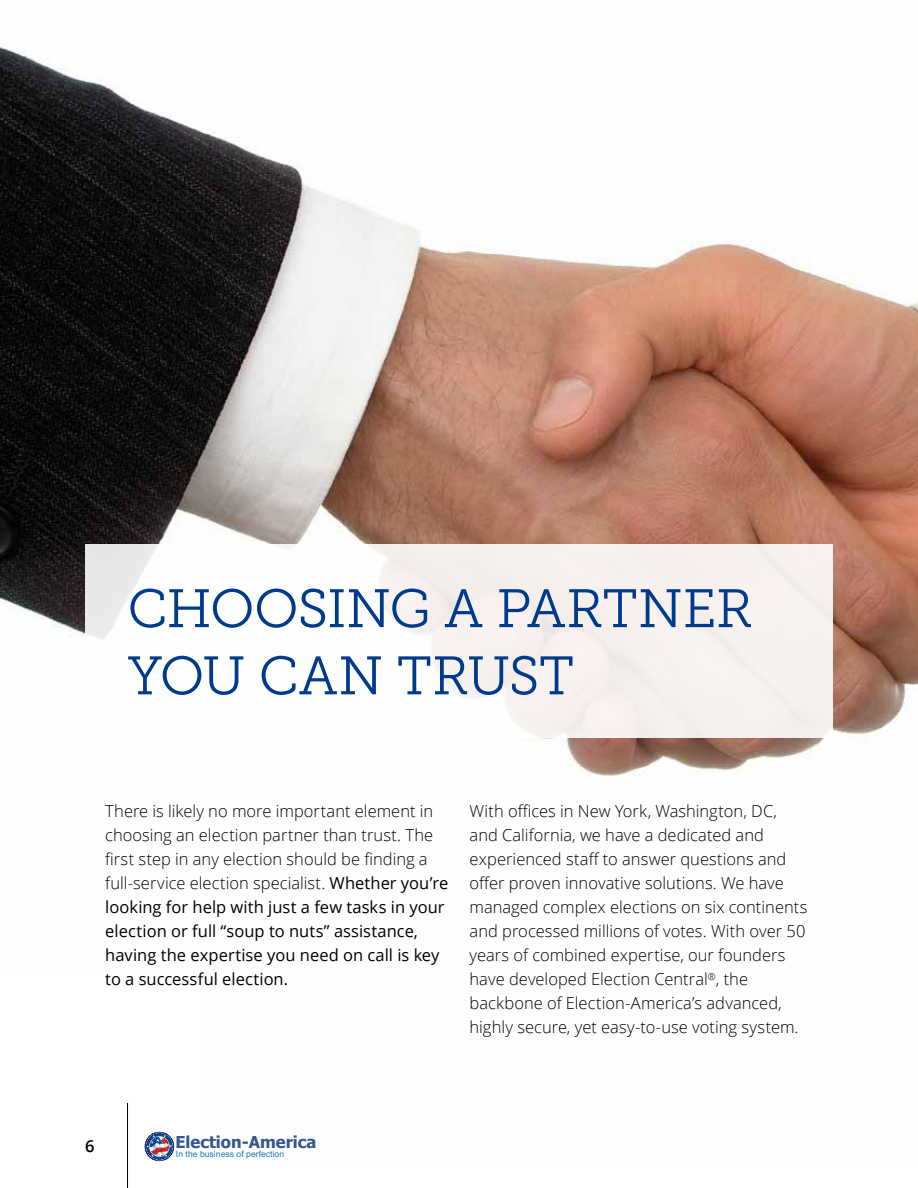
<style>
.page{position:relative;width:918px;height:1188px;background:#fff}
.page>*{position:absolute;margin:0;border:0;box-sizing:border-box;transform-origin:0 0}
.t1{font:54px/67.2px "Museo Slab 300";letter-spacing:-.02em;color:#003a8d}
.t2{font:300 16.5px/24px "Open Sans";color:#000}
.t3{font:16.5px/24px "Open Sans";color:#000}
.t4{font:700 16.5px "Tahoma";color:#375591}
.t5{font:600 16.5px "Open Sans";color:#000}
.t6{font:8.7px "Arial";color:#1679ba}
.s1{font-weight:300}
</style>
<div class="page">
<img style="left:0;top:43px;width:918px;height:733px">
<svg style="left:145px;top:1132px;width:29px;height:29px"></svg>
<div style="left:85px;top:544px;width:748px;height:194px;background:linear-gradient(to bottom,#f7f3f1,#fbf9f8)"></div>
<hr style="left:127px;top:1103px;width:1px;height:85px;background:#000">
<h1 class="t1" style="left:128px;top:575px;width:203px">CHOOSING</h1>
<h1 class="t1" style="left:128px;top:575px;width:627px;text-indent:317px">A PARTNER<br>YOU CAN TRUST</h1>
<p class="t3" style="left:105px;top:799px;width:345px"><span class="s1">There is likely no more important element in choosing an election partner than trust. The first step in any election should be finding a full-service election specialist.</span> Whether you’re looking for help with just a few tasks in your election or full “soup to nuts” assistance, having the expertise you need on call is key to a successful election.</p>
<p class="t2" style="left:470px;top:799px;width:339px">With offices in New York, Washington, DC, and California, we have a dedicated and experienced staff to answer questions and offer proven innovative solutions. We have managed complex elections on six continents and processed millions of votes. With over 50 years of combined expertise, our founders have developed Election Central<sup>®</sup>, the backbone of Election-America’s advanced, highly secure, yet easy-to-use voting system.</p>
<p class="t5" style="left:85px;top:1134px;width:11px">6</p>
<p class="t4" style="left:175px;top:1131px;width:143px">Election-America</p>
<p class="t6" style="left:176px;top:1148px;width:110px">In the business of perfection</p>
</div>
